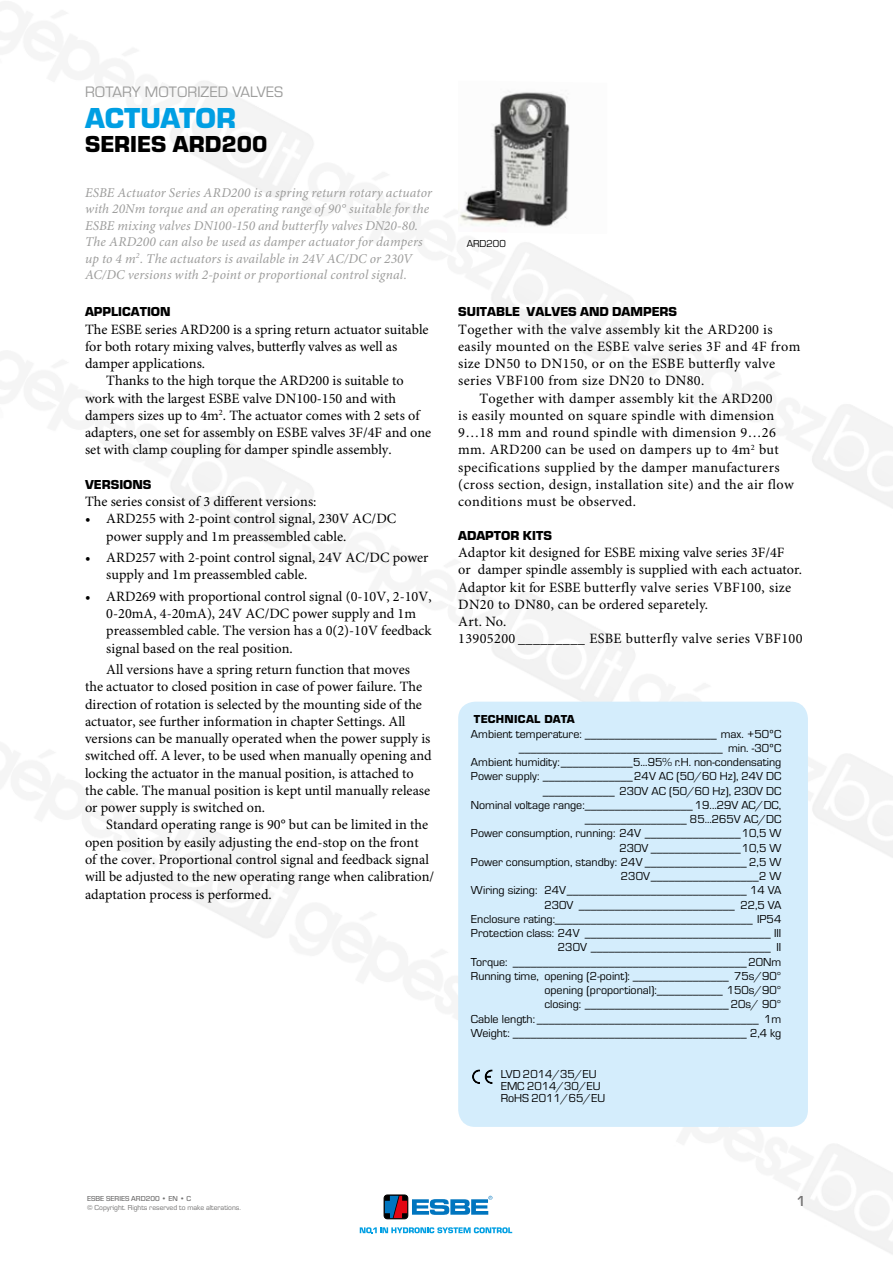
<style>
.page{position:relative;width:893px;height:1263px;background:#fff}
.page>*{position:absolute;margin:0;border:0;box-sizing:border-box;transform-origin:0 0}
.t1{font:700 30px "ESBE Eurostile";color:#009fe3}
.t2{font:700 24px "ESBE Eurostile";color:#000}
.t3{font:15.75px "ESBE Eurostile";color:#9d9d9c}
.t4{font:500 15px "ESBE Eurostile";color:#706f6f}
.t5{font:14.25px/17.2px "Minion Pro";color:#000}
.t6{font:14.25px "Minion Pro";letter-spacing:.025em;color:#000}
.t7{font:italic 13.5px/16.5px "Minion Pro";letter-spacing:.01em;color:#9d9d9c}
.t8{font:700 13.5px "ESBE Eurostile";color:#000}
.t9{font:12px/14.2px "ESBE Eurostile";color:#000;text-align:right}
.t10{font:700 12px "ESBE Eurostile";letter-spacing:.025em;color:#000}
.t11{font:10.5px "ESBE Eurostile";color:#000}
.t12{font:7.5px "ESBE Eurostile";color:#706f6f}
.t13{font:500 7.5px "ESBE Eurostile";color:#706f6f}
</style>
<div class="page">
<img style="left:158px;top:81px;width:735px;height:1173px">
<img style="left:458px;top:81px;width:149px;height:153px">
<div style="left:458px;top:702px;width:350px;height:425px;background:#d4edfc;border-radius:17px"></div>
<svg style="left:472px;top:1069px;width:21px;height:15px"></svg>
<svg style="left:360px;top:1227px;width:152px;height:6px"></svg>
<div style="left:384px;top:1195px;width:24px;height:24px;border:1px solid #000;border-radius:3px"></div>
<svg style="left:385px;top:1196px;width:107px;height:22px"></svg>
<p class="t3" style="left:85px;top:83px;width:200px">ROTARY MOTORIZED VALVES</p>
<h1 class="t1" style="left:85px;top:102px;width:153px">ACTUATOR</h1>
<h2 class="t2" style="left:85px;top:131px;width:184px">SERIES ARD200</h2>
<p class="t7" style="left:85px;top:185px;width:349px">ESBE Actuator Series ARD200 is a spring return rotary actuator with 20Nm torque and an operating range of 90° suitable for the ESBE mixing valves DN100-150 and butterfly valves DN20-80.<br>The ARD200 can also be used as damper actuator for dampers up to 4 m<sup>2</sup>. The actuators is available in 24V AC/DC or 230V AC/DC versions with 2-point or proportional control signal.</p>
<p class="t8" style="left:85px;top:304px;width:87px">APPLICATION</p>
<p class="t5" style="left:85px;top:321px;width:345px">The ESBE series ARD200 is a spring return actuator suitable</p>
<p class="t5" style="left:85px;top:338px;width:314px">for both rotary mixing valves, butterfly valves as well as</p>
<p class="t5" style="left:85px;top:355px;width:122px">damper applications.</p>
<p class="t5" style="left:106px;top:373px;width:299px">Thanks to the high torque the ARD200 is suitable to</p>
<p class="t5" style="left:85px;top:390px;width:312px">work with the largest ESBE valve DN100-150 and with</p>
<p class="t5" style="left:85px;top:407px;width:336px">dampers sizes up to 4m<sup>2</sup>. The actuator comes with 2 sets of</p>
<p class="t5" style="left:85px;top:424px;width:348px">adapters, one set for assembly on ESBE valves 3F/4F and one</p>
<p class="t5" style="left:85px;top:442px;width:308px">set with clamp coupling for damper spindle assembly.</p>
<p class="t8" style="left:85px;top:477px;width:68px">VERSIONS</p>
<p class="t5" style="left:85px;top:493px;width:233px">The series consist of 3 different versions:</p>
<p class="t5" style="left:106px;top:511px;width:291px;text-indent:-21px">• ARD255 with 2-point control signal, 230V AC/DC power supply and 1m preassembled cable.</p>
<p class="t5" style="left:106px;top:549px;width:324px;text-indent:-21px">• ARD257 with 2-point control signal, 24V AC/DC power supply and 1m preassembled cable.</p>
<p class="t5" style="left:106px;top:588px;width:327px;text-indent:-21px">• ARD269 with proportional control signal (0-10V, 2-10V, 0-20mA, 4-20mA), 24V AC/DC power supply and 1m preassembled cable. The version has a 0(2)-10V feedback signal based on the real position.</p>
<p class="t5" style="left:85px;top:661px;width:348px;text-indent:21px">All versions have a spring return function that moves the actuator to closed position in case of power failure. The direction of rotation is selected by the mounting side of the actuator, see further information in chapter Settings. All versions can be manually operated when the power supply is switched off. A lever, to be used when manually opening and locking the actuator in the manual position, is attached to the cable. The manual position is kept until manually release or power supply is switched on.</p>
<p class="t5" style="left:85px;top:817px;width:351px;text-indent:21px">Standard operating range is 90° but can be limited in the open position by easily adjusting the end-stop on the front<br>of the cover. Proportional control signal and feedback signal will be adjusted to the new operating range when calibration/ adaptation process is performed.</p>
<p class="t11" style="left:467px;top:237px;width:41px">ARD200</p>
<p class="t8" style="left:458px;top:304px;width:220px">SUITABLE VALVES AND DAMPERS</p>
<p class="t6" style="left:458px;top:320px;width:316px">Together with the valve assembly kit the ARD200 is</p>
<p class="t6" style="left:458px;top:338px;width:344px">easily mounted on the ESBE valve series 3F and 4F from</p>
<p class="t6" style="left:458px;top:355px;width:319px">size DN50 to DN150, or on the ESBE butterfly valve</p>
<p class="t6" style="left:458px;top:372px;width:248px">series VBF100 from size DN20 to DN80.</p>
<p class="t6" style="left:479px;top:389px;width:295px">Together with damper assembly kit the ARD200</p>
<p class="t6" style="left:458px;top:407px;width:317px">is easily mounted on square spindle with dimension</p>
<p class="t6" style="left:458px;top:424px;width:319px">9…18 mm and round spindle with dimension 9…26</p>
<p class="t6" style="left:458px;top:441px;width:322px">mm. ARD200 can be used on dampers up to 4m<sup>2</sup> but</p>
<p class="t6" style="left:458px;top:458px;width:323px">specifications supplied by the damper manufacturers</p>
<p class="t6" style="left:458px;top:476px;width:337px">(cross section, design, installation site) and the air flow</p>
<p class="t6" style="left:458px;top:493px;width:179px">conditions must be observed.</p>
<p class="t8" style="left:458px;top:528px;width:95px">ADAPTOR KITS</p>
<p class="t5" style="left:458px;top:544px;width:346px">Adaptor kit designed for ESBE mixing valve series 3F/4F<br>or damper spindle assembly is supplied with each actuator.<br>Adaptor kit for ESBE butterfly valve series VBF100, size DN20 to DN80, can be ordered separetely.<br>Art. No.<br>13905200 _________ ESBE butterfly valve series VBF100</p>
<p class="t10" style="left:474px;top:713px;width:102px">TECHNICAL DATA</p>
<p class="t9" style="left:471px;top:727px;width:312px">Ambient temperature: ______________________ max. +50ºC __________________________________ min. -30ºC<br>Ambient humidity:____________5...95% r.H. non-condensating Power supply: _______________24V AC (50/60 Hz), 24V DC ____________ 230V AC (50/60 Hz), 230V DC<br>Nominal voltage range:___________________ 19...29V AC/DC, _________________ 85...265V AC/DC<br>Power consumption, running: 24V ________________10,5 W 230V _______________10,5 W<br>Power consumption, standby: 24V _________________ 2,5 W 230V__________________2 W<br>Wiring sizing: 24V______________________________ 14 VA 230V __________________________ 22,5 VA<br>Enclosure rating:_________________________________ IP54<br>Protection class: 24V _______________________________ III 230V ______________________________ II<br>Torque: _______________________________________20Nm Running time, opening (2-point): ________________ 75s/90° opening (proportional):___________ 150s/90°<br>closing: ________________________ 20s/ 90°<br>Cable length: _____________________________________ 1m Weight: _______________________________________ 2,4 kg</p>
<p class="t9" style="left:501px;top:1068px;width:106px;line-height:12px;text-align:left">LVD 2014/35/EU<br>EMC 2014/30/EU<br>RoHS 2011/65/EU</p>
<p class="t13" style="left:87px;top:1194px;width:106px">ESBE SERIES ARD200 • EN • C</p>
<p class="t12" style="left:87px;top:1203px;width:155px">© Copyright. Rights reserved to make alterations.</p>
<p class="t4" style="left:796px;top:1193px;width:11px">1</p>
</div>
